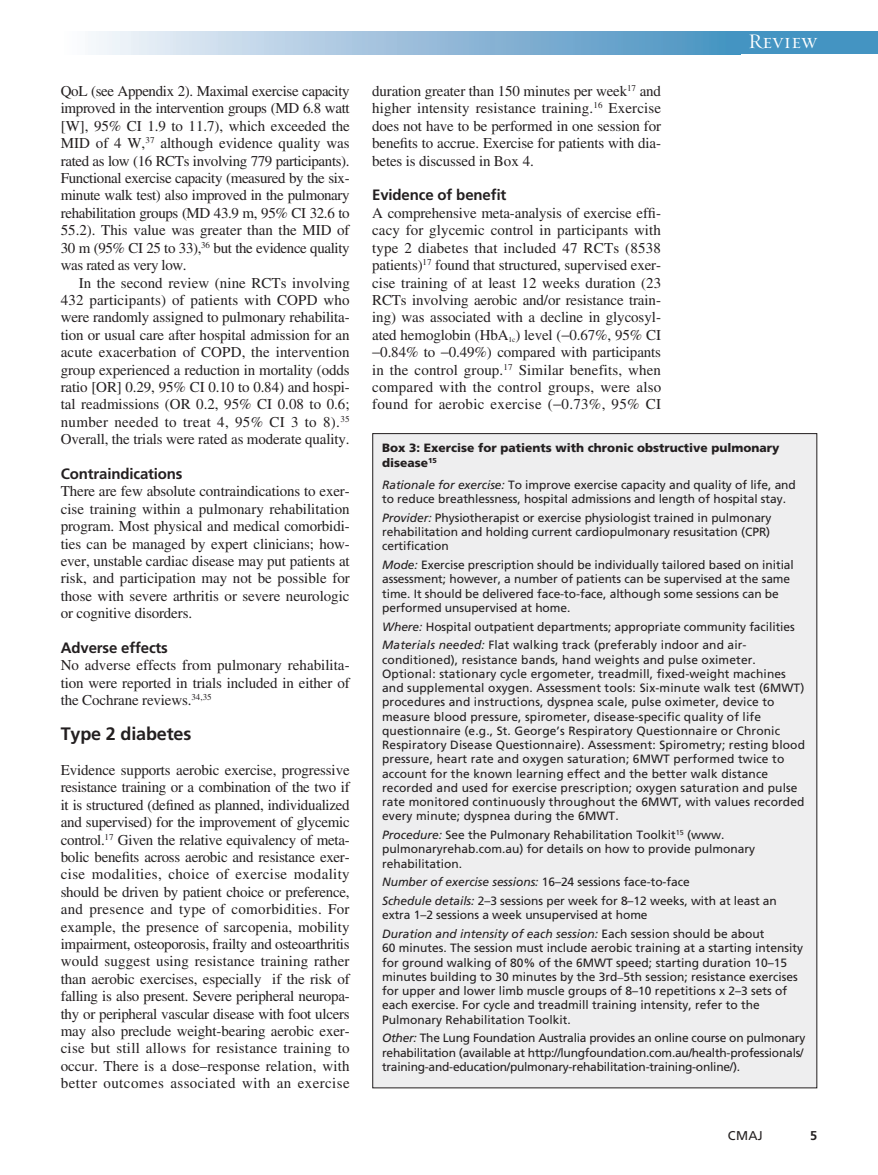
<style>
.page{position:relative;width:878px;height:1175px;background:#fff}
.page>*{position:absolute;margin:0;border:0;box-sizing:border-box;transform-origin:0 0}
.t1{font:21px "Requiem Display HTF Small Caps";letter-spacing:.005em;color:#fff}
.t2{font:700 18px "Frutiger LT Std";letter-spacing:-.01em;color:#231f20}
.PJ{font:15px/17.4px "Times LT Std";letter-spacing:-.01em;color:#231f20;text-align:justify}
.t3{font:700 15px "Frutiger LT Std";letter-spacing:-.01em;color:#231f20}
.t4{font:12.75px "Frutiger LT Std";color:#231f20}
.t5{font:700 12.75px "Frutiger LT Std";color:#231f20}
.Box_PJ{font:12px/14.2px "Frutiger LT Std";color:#231f20}
.Box_PJ-2{font:12px/14.2px "Frutiger LT Std";letter-spacing:-.02em;color:#231f20}
.Box_title{font:900 12px/15px "Frutiger LT Std";color:#231f20}
.Box_PJ-3{font:italic 12px "Frutiger LT Std";letter-spacing:-.005em;color:#231f20}
.s1{font-style:italic}
.s2{font-style:normal}
.s3{font-family:"Times LT Std"}
</style>
<div class="page">
<div style="left:61px;top:32px;width:679px;height:22px;background:linear-gradient(to right,#fbf8fc,#458ebf)"></div>
<div style="left:726px;top:32px;width:152px;height:22px;background:#4494c2"></div>
<div style="left:373px;top:433px;width:443px;height:654px;background:#eeeeef"></div>
<p class="PJ" style="left:61px;top:82px;width:290px">QoL (see Appendix 2). Maximal exercise capacity improved in the intervention groups (MD 6.8 watt [W], 95% CI 1.9 to 11.7), which exceeded the MID of 4 W,<sup>37</sup> although evidence quality was rated as low (16 RCTs involving 779 participants).<br>Functional exercise capacity (measured by the six&shy;minute walk test) also improved in the pulmonary rehabilitation groups (MD 43.9 m, 95% CI 32.6 to 55.2). This value was greater than the MID of 30 m (95% CI 25 to 33),<sup>36</sup> but the evidence quality was rated as very low.</p>
<p class="PJ" style="left:61px;top:274px;width:290px;text-indent:18px">In the second review (nine RCTs involving 432 participants) of patients with COPD who were randomly assigned to pulmonary rehabilita&shy;tion or usual care after hospital admission for an acute exacerbation of COPD, the intervention group experienced a reduction in mortality (odds ratio [OR] 0.29, 95% CI 0.10 to 0.84) and hospi&shy;tal readmissions (OR 0.2, 95% CI 0.08 to 0.6; number needed to treat 4, 95% CI 3 to 8).<sup>35<br></sup>Overall, the trials were rated as moderate quality.</p>
<h2 class="t3" style="left:61px;top:465px;width:123px">Contraindications</h2>
<p class="PJ" style="left:61px;top:482px;width:290px">There are few absolute contraindications to exer&shy;cise training within a pulmonary rehabilitation program. Most physical and medical comorbidi&shy;ties can be managed by expert clinicians; how&shy;ever, unstable cardiac disease may put patients at risk, and participation may not be possible for those with severe arthritis or severe neurologic or cognitive disorders.</p>
<h2 class="t3" style="left:61px;top:639px;width:109px">Adverse effects</h2>
<p class="PJ" style="left:61px;top:656px;width:290px">No adverse effects from pulmonary rehabilita&shy;tion were reported in trials included in either of the Cochrane reviews.<sup>34,35</sup></p>
<h1 class="t2" style="left:61px;top:723px;width:132px">Type 2 diabetes</h1>
<p class="PJ" style="left:61px;top:761px;width:290px">Evidence supports aerobic exercise, progressive resistance training or a combination of the two if it is structured (defined as planned, individualized and supervised) for the improvement of glycemic control.<sup>17</sup> Given the relative equivalency of meta&shy;bolic benefits across aerobic and resistance exer&shy;cise modalities, choice of exercise modality should be driven by patient choice or preference, and presence and type of comorbidities. For example, the presence of sarcopenia, mobility impairment, osteoporosis, frailty and osteoarthritis would suggest using resistance training rather than aerobic exercises, especially if the risk of falling is also present. Severe peripheral neuropa&shy;thy or peripheral vascular disease with foot ulcers may also preclude weight-bearing aerobic exer&shy;cise but still allows for resistance training to occur. There is a dose–response relation, with better outcomes associated with an exercise</p>
<h1 class="t1" style="left:748px;top:29px;width:70px">Review</h1>
<p class="PJ" style="left:372px;top:82px;width:290px">duration greater than 150 minutes per week<sup>17</sup> and higher intensity resistance training.<sup>16</sup> Exercise does not have to be performed in one session for benefits to accrue. Exercise for patients with dia&shy;betes is discussed in Box 4.</p>
<h2 class="t3" style="left:372px;top:186px;width:136px">Evidence of benefit</h2>
<p class="PJ" style="left:372px;top:204px;width:290px">A comprehensive meta-analysis of exercise effi&shy;cacy for glycemic control in participants with type 2 diabetes that included 47 RCTs (8538 patients)<sup>17</sup> found that structured, supervised exer&shy;cise training of at least 12 weeks duration (23<br>RCTs involving aerobic and/or resistance train&shy;ing) was associated with a decline in glycosyl&shy;ated hemoglobin (HbA<sub>1c</sub>) level (−0.67%, 95% CI −0.84% to −0.49%) compared with participants in the control group.<sup>17</sup> Similar benefits, when compared with the control groups, were also found for aerobic exercise (−0.73%, 95% CI</p>
<p class="Box_title" style="left:382px;top:440px;width:399px">Box 3: Exercise for patients with chronic obstructive pulmonary disease<sup>15</sup></p>
<p class="Box_PJ" style="left:382px;top:477px;width:415px"><span class="s1">Rationale for exercise:</span> To improve exercise capacity and quality of life, and to reduce breathlessness, hospital admissions and length of hospital stay.</p>
<p class="Box_PJ" style="left:382px;top:510px;width:391px;text-align:justify"><span class="s1">Provider:</span> Physiotherapist or exercise physiologist trained in pulmonary rehabilitation and holding current cardiopulmonary resusitation (CPR) certification</p>
<p class="Box_PJ" style="left:382px;top:558px;width:413px"><span class="s1">Mode:</span> Exercise prescription should be individually tailored based on initial assessment; however, a number of patients can be supervised at the same time. It should be delivered face-to-face, although some sessions can be performed unsupervised at home.</p>
<p class="Box_PJ" style="left:382px;top:619px;width:414px"><span class="s1">Where:</span> Hospital outpatient departments; appropriate community facilities</p>
<p class="Box_PJ" style="left:382px;top:638px;width:424px"><span class="s1">Materials needed:</span> Flat walking track (preferably indoor and air&shy;conditioned), resistance bands, hand weights and pulse oximeter.<br>Optional: stationary cycle ergometer, treadmill, fixed-weight machines and supplemental oxygen. Assessment tools: Six-minute walk test (6MWT) procedures and instructions, dyspnea scale, pulse oximeter, device to measure blood pressure, spirometer, disease-specific quality of life questionnaire (e.g., St. George’s Respiratory Questionnaire or Chronic Respiratory Disease Questionnaire). Assessment: Spirometry; resting blood pressure, heart rate and oxygen saturation; 6MWT performed twice to account for the known learning effect and the better walk distance recorded and used for exercise prescription; oxygen saturation and pulse rate monitored continuously throughout the 6MWT, with values recorded every minute; dyspnea during the 6MWT.</p>
<p class="Box_PJ" style="left:382px;top:828px;width:374px"><span class="s1">Procedure:</span> See the Pulmonary Rehabilitation Toolkit<sup>15</sup> (www. pulmonaryrehab.com.au) for details on how to provide pulmonary rehabilitation.</p>
<p class="Box_PJ-3" style="left:382px;top:875px;width:309px">Number of exercise sessions: <span class="s2">16–24 sessions face-to-face</span></p>
<p class="Box_PJ" style="left:382px;top:894px;width:396px"><span class="s1">Schedule details:</span> 2–3 sessions per week for 8–12 weeks, with at least an extra 1–2 sessions a week unsupervised at home</p>
<p class="Box_PJ" style="left:382px;top:927px;width:422px"><span class="s1">Duration and intensity of each session:</span> Each session should be about<br>60 minutes. The session must include aerobic training at a starting intensity for ground walking of 80% of the 6MWT speed; starting duration 10–15 minutes building to 30 minutes by the 3rd<span class="s3">–</span>5th session; resistance exercises for upper and lower limb muscle groups of 8–10 repetitions x 2–3 sets of each exercise. For cycle and treadmill training intensity, refer to the Pulmonary Rehabilitation Toolkit.</p>
<p class="Box_PJ-2" style="left:382px;top:1031px;width:424px"><span class="s1">Other:</span> The Lung Foundation Australia provides an online course on pulmonary rehabilitation (available at http://lungfoundation.com.au/health-professionals/ training-and-education/pulmonary-rehabilitation-training-online/).</p>
<p class="t4" style="left:727px;top:1127px;width:36px">CMAJ</p>
<p class="t5" style="left:810px;top:1127px;width:9px">5</p>
</div>
